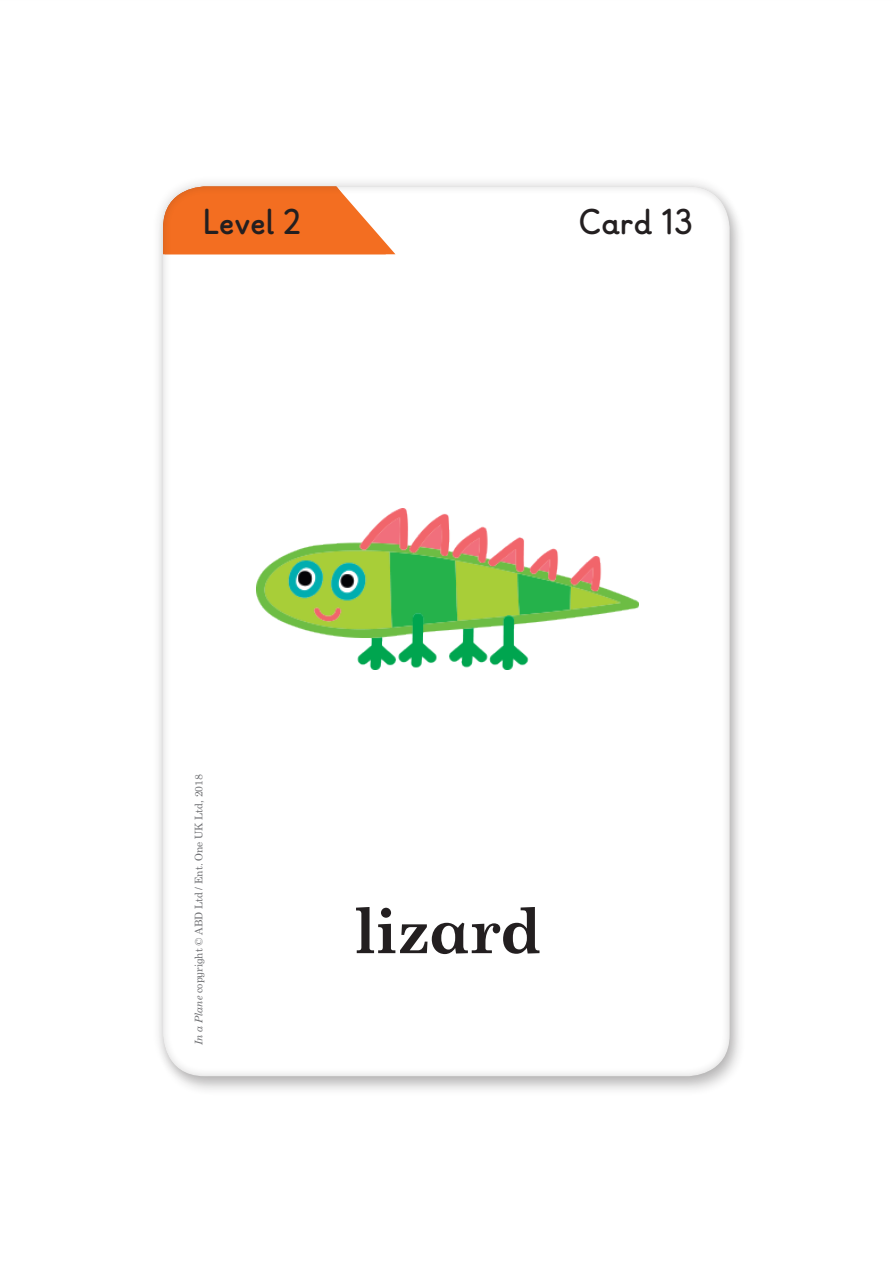
<style>
.page{position:relative;width:893px;height:1263px;background:#fff}
.page>*{position:absolute;margin:0;border:0;box-sizing:border-box;transform-origin:0 0}
.MAIN_TYPE{font:700 63px "Century Schlbk Penguin Inf";letter-spacing:.005em;color:#231f20}
.t1{font:700 36px "Ladybird Learning";color:#231f20}
.t2{font:10.5px "Century Schlbk Penguin Inf";color:#6c6d70}
.s1{font-style:italic}
</style>
<div class="page">
<div style="left:0;top:0;width:893px;height:1263px;background:#231f20;opacity:.25"></div>
<h2 class="t1" style="left:203px;top:202px;width:100px">Level 2</h2>
<h2 class="t1" style="left:579px;top:202px;width:116px">Card 13</h2>
<p class="t2" style="left:192px;top:1045px;width:272px;rotate:-90deg"><span class="s1">In a Plane</span> copyright © ABD Ltd / Ent. One UK Ltd, 2018</p>
<p class="MAIN_TYPE" style="left:355px;top:892px;width:187px">lizard</p>
</div>
